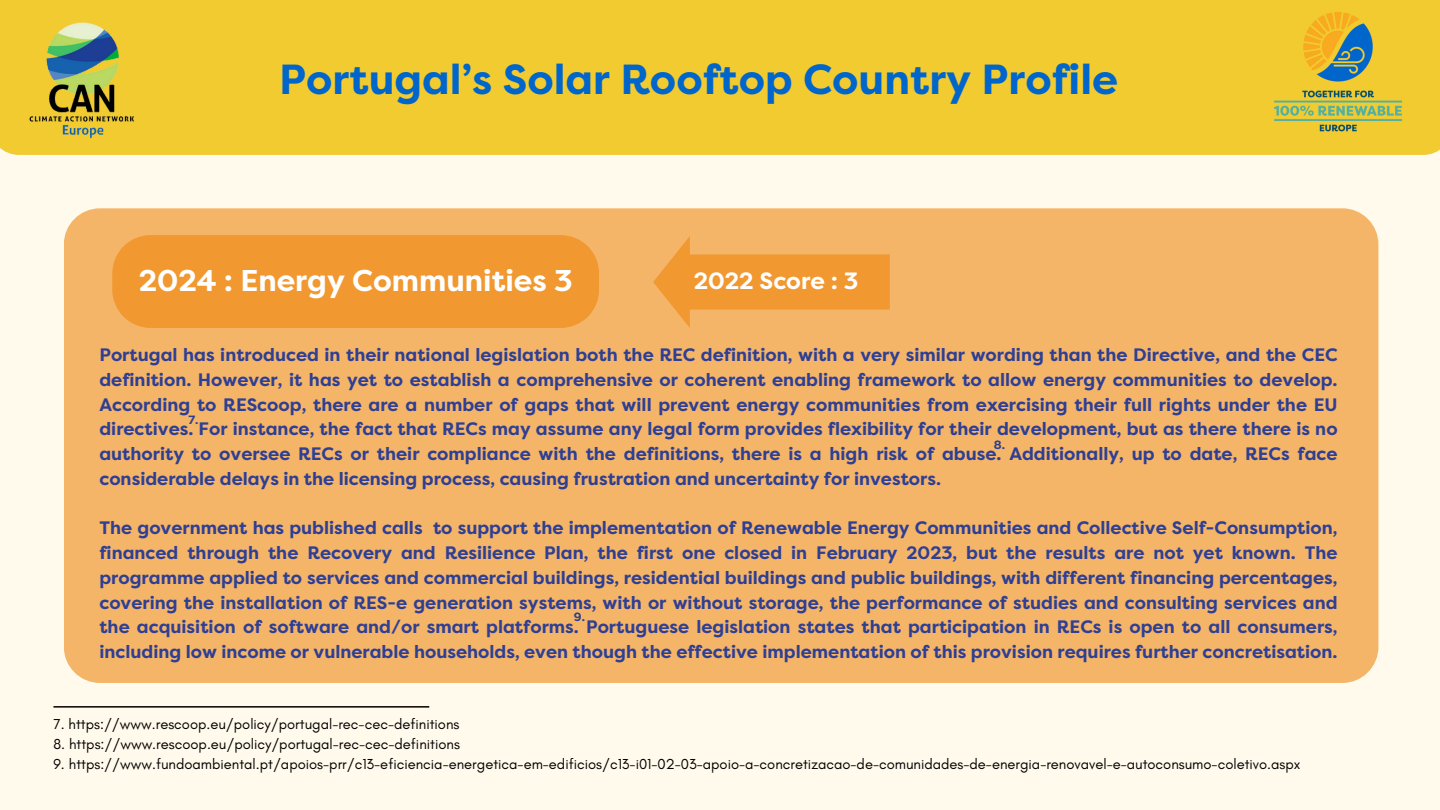
<style>
.page{position:relative;width:1440px;height:810px;background:#fffaeb}
.page>*{position:absolute;margin:0;border:0;box-sizing:border-box;transform-origin:0 0}
.t1{font:700 42px "Filson Pro";color:#06c}
.t2{font:700 30px "Filson Pro";color:#fff}
.t3{font:700 23.5px "Filson Pro";color:#fff}
.t4{font:700 18px/24.8px "Filson Pro";color:#2e3f94;text-align:justify}
.t5{font:14.7px "Glacial Indifference";color:#000}
.t6{font:700 12px "Filson Pro";color:#2d3f90}
</style>
<div class="page">
<div style="left:0;top:0;width:1440px;height:155px;background:#f1cb30"></div>
<img style="left:26px;top:19px;width:110px;height:124px">
<div style="left:64px;top:208px;width:1314px;height:475px;background:#f5b568;border-radius:36px"></div>
<hr style="left:53px;top:706px;width:376px;height:2px;background:#000">
<img style="left:1264px;top:7px;width:147px;height:129px">
<div style="left:112px;top:235px;width:487px;height:93px;background:#f19830"></div>
<svg style="left:653px;top:236px;width:237px;height:92px"></svg>
<p class="t1" style="left:279px;top:55px;width:840px">Portugal’s Solar Rooftop Country Profile</p>
<h4 class="t2" style="left:139px;top:263px;width:435px">2024 : Energy Communities 3</h4>
<p class="t3" style="left:694px;top:268px;width:166px">2022 Score : 3</p>
<h1 class="t4" style="left:99px;top:343px;width:1240px">Portugal has introduced in their national legislation both the REC definition, with a very similar wording than the Directive, and the CEC definition. However, it has yet to establish a comprehensive or coherent enabling framework to allow energy communities to develop.<br>According to REScoop, there are a number of gaps that will prevent energy communities from exercising their full rights under the EU directives. For instance, the fact that RECs may assume any legal form provides flexibility for their development, but as there there is no authority to oversee RECs or their compliance with the definitions, there is a high risk of abuse. Additionally, up to date, RECs face considerable delays in the licensing process, causing frustration and uncertainty for investors.</h1>
<p class="t4" style="left:99px;top:516px;width:1240px">The government has published calls to support the implementation of Renewable Energy Communities and Collective Self-Consumption, financed through the Recovery and Resilience Plan, the first one closed in February 2023, but the results are not yet known. The programme applied to services and commercial buildings, residential buildings and public buildings, with different financing percentages, covering the installation of RES-e generation systems, with or without storage, the performance of studies and consulting services and the acquisition of software and/or smart platforms. Portuguese legislation states that participation in RECs is open to all consumers, including low income or vulnerable households, even though the effective implementation of this provision requires further concretisation.</p>
<h3 class="t6" style="left:188px;top:413px;width:12px">7.</h3>
<p class="t6" style="left:994px;top:438px;width:13px">8.</p>
<h5 class="t6" style="left:574px;top:610px;width:13px">9.</h5>
<h2 class="t5" style="left:53px;top:715px;width:407px">7. https://www.rescoop.eu/policy/portugal-rec-cec-definitions</h2>
<h2 class="t5" style="left:53px;top:735px;width:408px">8. https://www.rescoop.eu/policy/portugal-rec-cec-definitions</h2>
<h2 class="t5" style="left:53px;top:755px;width:1249px">9. https://www.fundoambiental.pt/apoios-prr/c13-eficiencia-energetica-em-edificios/c13-i01-02-03-apoio-a-concretizacao-de-comunidades-de-energia-renovavel-e-autoconsumo-coletivo.aspx</h2>
</div>
